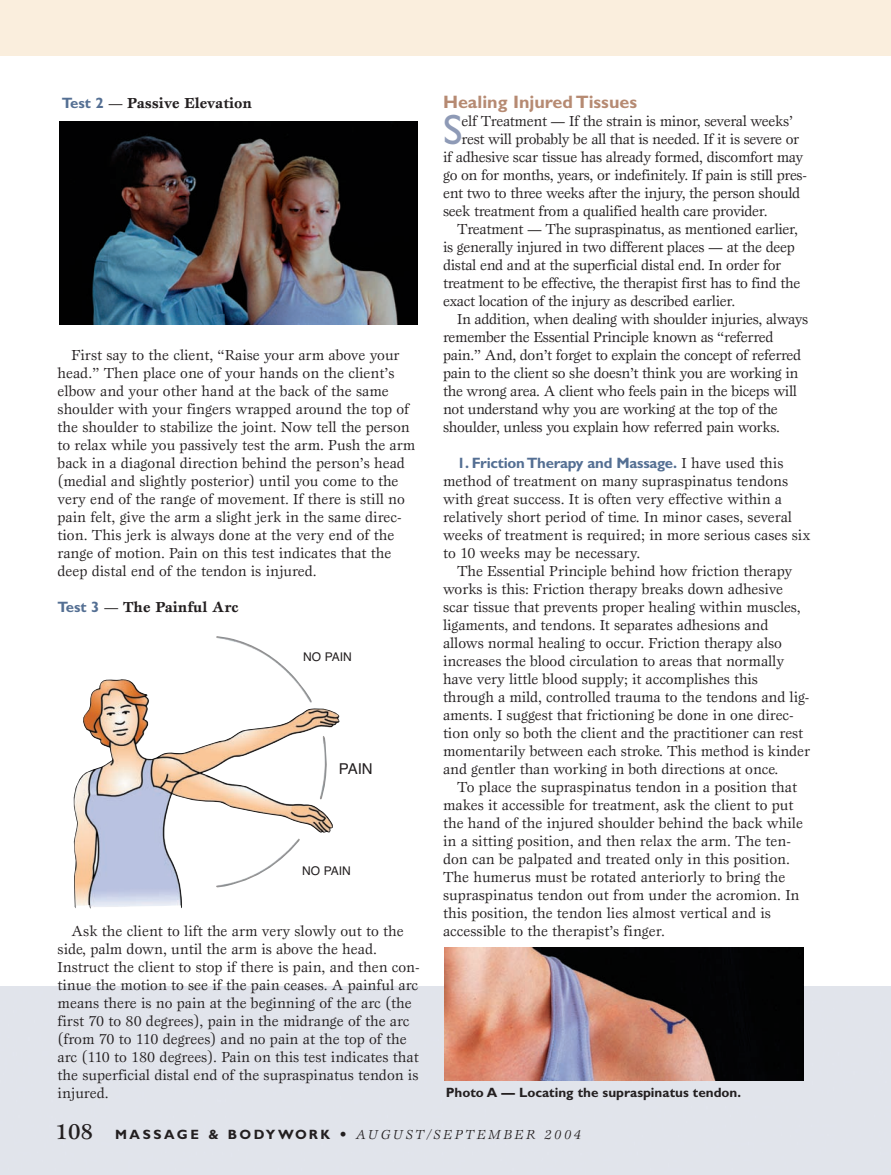
<style>
.page{position:relative;width:891px;height:1175px;background:#fff}
.page>*{position:absolute;margin:0;border:0;box-sizing:border-box;transform-origin:0 0}
.t1{font:42.45px "Gill Sans";color:#8e9ab6}
.t2{font:700 18px "Gill Sans";color:#b68a72}
.t3{font:15px/18px "Esprit";letter-spacing:-.005em;color:#231f20}
.t4{font:700 15px "Esprit";color:#231f20}
.t5{font:700 15px "Gill Sans";letter-spacing:-.015em;color:#546f93}
.t6{font:15px "Helvetica";color:#231f20}
.t7{font:italic 13.5px "Esprit";letter-spacing:.19em;color:#231f20}
.t8{font:700 13.5px "Gill Sans";color:#231f20}
.t9{font:12px "Helvetica";color:#231f20}
.s1{font-family:"Gill Sans";color:#546f93}
.s2{font-weight:400}
.s3{font-family:"Esprit";font-weight:400;color:#231f20}
.s4{font-weight:500;font-style:normal;font-size:22.5px}
.s5{font-family:"Gill Sans";font-weight:700;font-style:normal}
.s6{font-weight:500;font-style:normal}
</style>
<div class="page">
<div style="left:0;top:987px;width:891px;height:187px;background:#e1e4eb"></div>
<img style="left:445px;top:947px;width:358px;height:133px">
<img style="left:74px;top:636px;width:265px;height:272px">
<img style="left:59px;top:122px;width:359px;height:202px">
<p class="t4" style="left:62px;top:97px;width:192px"><span class="s1">Test 2</span> <span class="s2">—</span> Passive Elevation</p>
<p class="t3" style="left:58px;top:347px;width:359px;text-indent:14px">First say to the client, “Raise your arm above your head.” Then place one of your hands on the client’s elbow and your other hand at the back of the same shoulder with your fingers wrapped around the top of the shoulder to stabilize the joint. Now tell the person to relax while you passively test the arm. Push the arm back in a diagonal direction behind the person’s head (medial and slightly posterior) until you come to the very end of the range of movement. If there is still no pain felt, give the arm a slight jerk in the same direc&shy;tion. This jerk is always done at the very end of the range of motion. Pain on this test indicates that the deep distal end of the tendon is injured.</p>
<p class="t4" style="left:58px;top:601px;width:183px"><span class="s1">Test 3</span> <span class="s2">—</span> The Painful Arc</p>
<p class="t9" style="left:303px;top:652px;width:50px">NO PAIN</p>
<p class="t6" style="left:339px;top:763px;width:35px">PAIN</p>
<p class="t9" style="left:302px;top:866px;width:50px">NO PAIN</p>
<p class="t3" style="left:58px;top:923px;width:364px;text-indent:14px">Ask the client to lift the arm very slowly out to the side, palm down, until the arm is above the head.<br>Instruct the client to stop if there is pain, and then con&shy;tinue the motion to see if the pain ceases. A painful arc means there is no pain at the beginning of the arc (the first 70 to 80 degrees), pain in the midrange of the arc (from 70 to 110 degrees) and no pain at the top of the arc (110 to 180 degrees). Pain on this test indicates that the superficial distal end of the supraspinatus tendon is injured.</p>
<p class="t2" style="left:443px;top:96px;width:196px">Healing Injured Tissues</p>
<h1 class="t1" style="left:443px;top:115px;width:21px">S</h1>
<p class="t3" style="left:462px;top:113px;width:333px">elf Treatment — If the strain is minor, several weeks’</p>
<p class="t3" style="left:462px;top:131px;width:339px">rest will probably be all that is needed. If it is severe or</p>
<p class="t3" style="left:443px;top:149px;width:362px">if adhesive scar tissue has already formed, discomfort may</p>
<p class="t3" style="left:443px;top:167px;width:365px">go on for months, years, or indefinitely. If pain is still pres-</p>
<p class="t3" style="left:443px;top:185px;width:359px">ent two to three weeks after the injury, the person should</p>
<p class="t3" style="left:443px;top:203px;width:326px">seek treatment from a qualified health care provider.</p>
<p class="t3" style="left:457px;top:221px;width:342px">Treatment — The supraspinatus, as mentioned earlier,</p>
<p class="t3" style="left:443px;top:239px;width:353px">is generally injured in two different places — at the deep</p>
<p class="t3" style="left:443px;top:257px;width:340px">distal end and at the superficial distal end. In order for</p>
<p class="t3" style="left:443px;top:275px;width:359px">treatment to be effective, the therapist first has to find the</p>
<p class="t3" style="left:443px;top:293px;width:294px">exact location of the injury as described earlier.</p>
<p class="t3" style="left:457px;top:311px;width:353px">In addition, when dealing with shoulder injuries, always</p>
<p class="t3" style="left:443px;top:329px;width:332px">remember the Essential Principle known as “referred</p>
<p class="t3" style="left:443px;top:347px;width:360px">pain.” And, don’t forget to explain the concept of referred</p>
<p class="t3" style="left:443px;top:365px;width:357px">pain to the client so she doesn’t think you are working in</p>
<p class="t3" style="left:443px;top:383px;width:356px">the wrong area. A client who feels pain in the biceps will</p>
<p class="t3" style="left:443px;top:401px;width:336px">not understand why you are working at the top of the</p>
<p class="t3" style="left:443px;top:419px;width:338px">shoulder, unless you explain how referred pain works.</p>
<p class="t5" style="left:457px;top:458px;width:328px">1. Friction Therapy and Massage. <span class="s3">I have used this</span></p>
<p class="t3" style="left:443px;top:473px;width:369px">method of treatment on many supraspinatus tendons with great success. It is often very effective within a relatively short period of time. In minor cases, several weeks of treatment is required; in more serious cases six to 10 weeks may be necessary.</p>
<p class="t3" style="left:443px;top:563px;width:369px;text-indent:14px">The Essential Principle behind how friction therapy works is this: Friction therapy breaks down adhesive scar tissue that prevents proper healing within muscles, ligaments, and tendons. It separates adhesions and allows normal healing to occur. Friction therapy also increases the blood circulation to areas that normally have very little blood supply; it accomplishes this through a mild, controlled trauma to the tendons and lig&shy;aments. I suggest that frictioning be done in one direc&shy;tion only so both the client and the practitioner can rest momentarily between each stroke. This method is kinder and gentler than working in both directions at once.</p>
<p class="t3" style="left:443px;top:779px;width:362px;text-indent:14px">To place the supraspinatus tendon in a position that makes it accessible for treatment, ask the client to put the hand of the injured shoulder behind the back while in a sitting position, and then relax the arm. The ten&shy;don can be palpated and treated only in this position.<br>The humerus must be rotated anteriorly to bring the supraspinatus tendon out from under the acromion. In this position, the tendon lies almost vertical and is accessible to the therapist’s finger.</p>
<p class="t8" style="left:446px;top:1087px;width:297px">Photo A — Locating the supraspinatus tendon.</p>
<p class="t7" style="left:56px;top:1129px;width:527px"><span class="s4">108</span> <span class="s5">MASSAGE &amp; BODYWORK</span> <span class="s6">•</span> AUGUST/SEPTEMBER 2004</p>
</div>
